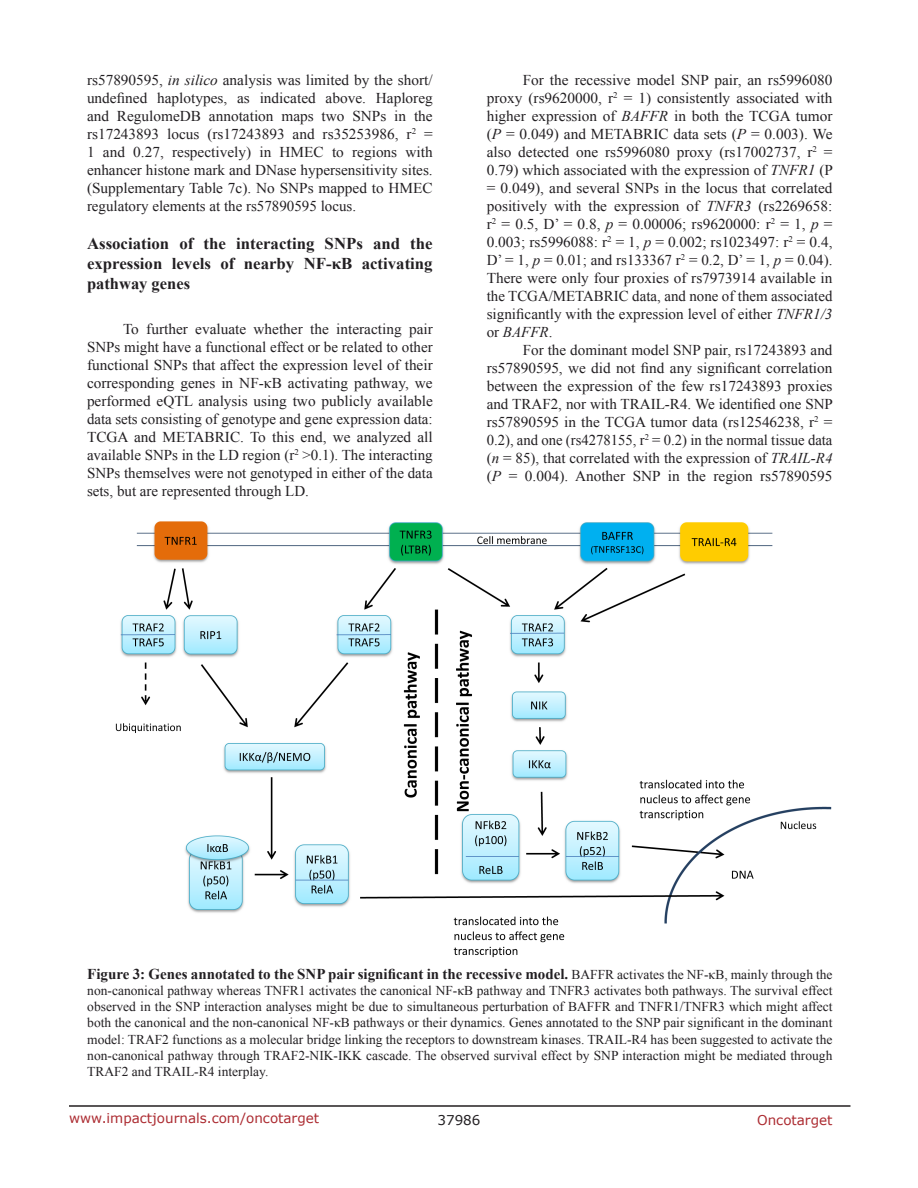
<style>
.page{position:relative;width:918px;height:1188px;background:#fff}
.page>*{position:absolute;margin:0;border:0;box-sizing:border-box;transform-origin:0 0}
.SubHeading{font:700 16.5px/19.8px "Times New Roman";color:#221f22;text-align:justify}
.BodyText{font:15px/18px "Times New Roman";color:#221f22;text-align:justify}
.FigureText{font:700 15px "Times New Roman";color:#221f22}
.FigureText-2{font:13.5px/16.2px "Times New Roman";color:#221f22;text-align:justify}
.t1{font:13.5px "Verdana";color:#ac2b31}
.t2{font:13.5px "Verdana";color:#221f22}
.s1{font-style:italic}
.s2{font-weight:400;font-size:13.5px}
</style>
<div class="page">
<hr style="left:69px;top:1105px;width:781px;height:2px;background:#231f20">
<img style="left:115px;top:521px;width:717px;height:437px">
<p class="BodyText" style="left:87px;top:71px;width:347px">rs57890595, <span class="s1">in silico</span> analysis was limited by the short/ undefined haplotypes, as indicated above. Haploreg and RegulomeDB annotation maps two SNPs in the rs17243893 locus (rs17243893 and rs35253986, r<sup>2</sup> = 1 and 0.27, respectively) in HMEC to regions with enhancer histone mark and DNase hypersensitivity sites. (Supplementary Table 7c). No SNPs mapped to HMEC regulatory elements at the rs57890595 locus.</p>
<p class="SubHeading" style="left:87px;top:233px;width:347px">Association of the interacting SNPs and the expression levels of nearby NF-κB activating pathway genes</p>
<p class="BodyText" style="left:87px;top:320px;width:347px;text-indent:36px">To further evaluate whether the interacting pair SNPs might have a functional effect or be related to other functional SNPs that affect the expression level of their corresponding genes in NF-κB activating pathway, we performed eQTL analysis using two publicly available data sets consisting of genotype and gene expression data:<br>TCGA and METABRIC. To this end, we analyzed all available SNPs in the LD region (r<sup>2</sup> &gt;0.1). The interacting SNPs themselves were not genotyped in either of the data sets, but are represented through LD.</p>
<p class="BodyText" style="left:487px;top:71px;width:348px;text-indent:36px">For the recessive model SNP pair, an rs5996080 proxy (rs9620000, r<sup>2</sup> = 1) consistently associated with higher expression of <span class="s1">BAFFR</span> in both the TCGA tumor (<span class="s1">P</span> = 0.049) and METABRIC data sets (<span class="s1">P</span> = 0.003). We also detected one rs5996080 proxy (rs17002737, r<sup>2</sup> = 0.79) which associated with the expression of <span class="s1">TNFR1</span> (P = 0.049), and several SNPs in the locus that correlated positively with the expression of <span class="s1">TNFR3</span> (rs2269658: r<sup>2</sup> = 0.5, D’ = 0.8, <span class="s1">p</span> = 0.00006; rs9620000: r<sup>2</sup> = 1, <span class="s1">p</span> = 0.003; rs5996088: r<sup>2</sup> = 1, <span class="s1">p</span> = 0.002; rs1023497: r<sup>2</sup> = 0.4, D’ = 1, <span class="s1">p</span> = 0.01; and rs133367 r<sup>2</sup> = 0.2, D’ = 1, <span class="s1">p</span> = 0.04).<br>There were only four proxies of rs7973914 available in the TCGA/METABRIC data, and none of them associated significantly with the expression level of either <span class="s1">TNFR1/3 </span>or <span class="s1">BAFFR</span>.</p>
<p class="BodyText" style="left:487px;top:341px;width:348px;text-indent:36px">For the dominant model SNP pair, rs17243893 and rs57890595, we did not find any significant correlation between the expression of the few rs17243893 proxies and TRAF2, nor with TRAIL-R4. We identified one SNP rs57890595 in the TCGA tumor data (rs12546238, r<sup>2</sup> = 0.2), and one (rs4278155, r<sup>2</sup> = 0.2) in the normal tissue data (<span class="s1">n</span> = 85), that correlated with the expression of <span class="s1">TRAIL-R4 </span>(<span class="s1">P</span> = 0.004). Another SNP in the region rs57890595</p>
<p class="FigureText" style="left:87px;top:963px;width:747px">Figure 3: Genes annotated to the SNP pair significant in the recessive model. <span class="s2">BAFFR activates the NF-κB, mainly through the</span></p>
<p class="FigureText-2" style="left:87px;top:982px;width:747px">non-canonical pathway whereas TNFR1 activates the canonical NF-κB pathway and TNFR3 activates both pathways. The survival effect observed in the SNP interaction analyses might be due to simultaneous perturbation of BAFFR and TNFR1/TNFR3 which might affect both the canonical and the non-canonical NF-κB pathways or their dynamics. Genes annotated to the SNP pair significant in the dominant model: TRAF2 functions as a molecular bridge linking the receptors to downstream kinases. TRAIL-R4 has been suggested to activate the non-canonical pathway through TRAF2-NIK-IKK cascade. The observed survival effect by SNP interaction might be mediated through TRAF2 and TRAIL-R4 interplay.</p>
<p class="t1" style="left:69px;top:1109px;width:252px">www.impactjournals.com/oncotarget</p>
<p class="t2" style="left:438px;top:1111px;width:44px">37986</p>
<p class="t1" style="left:757px;top:1111px;width:77px">Oncotarget</p>
</div>
